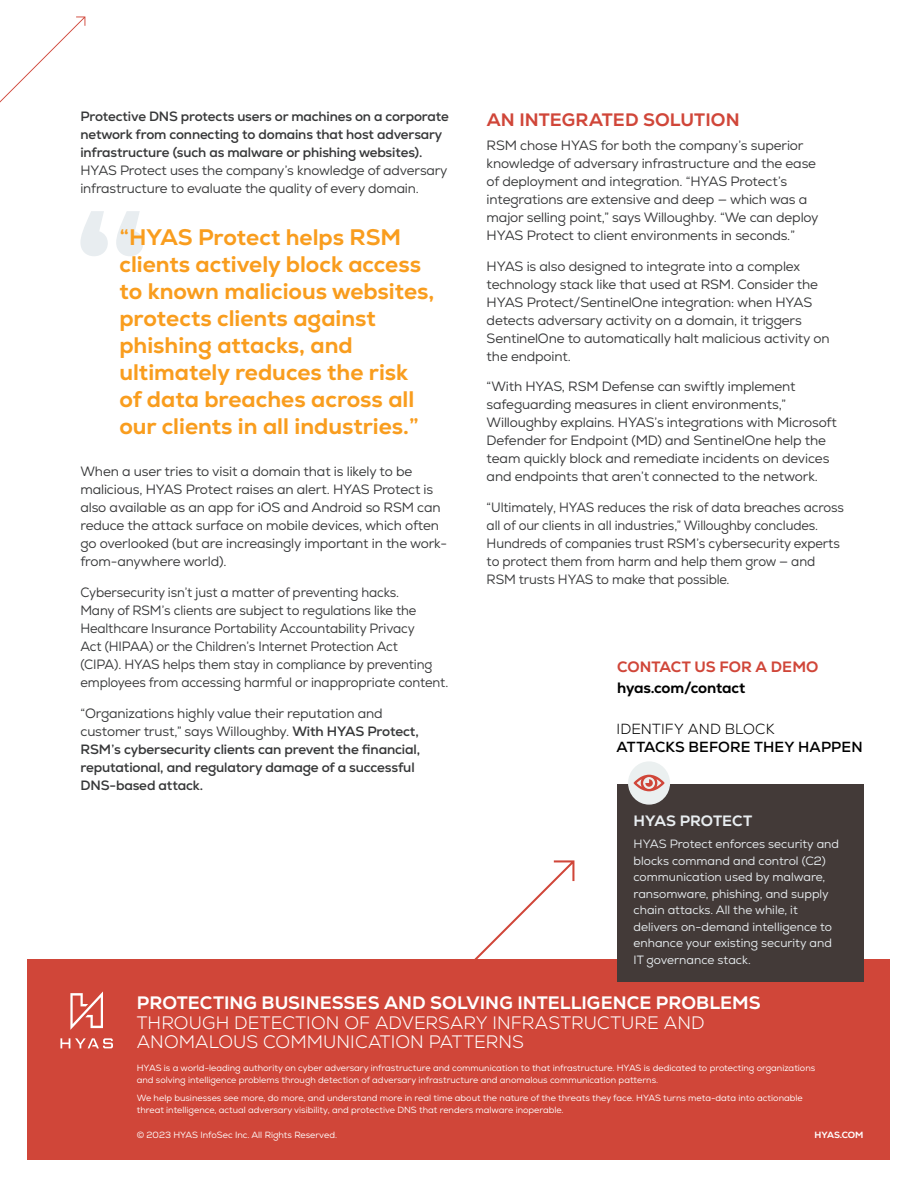
<style>
.page{position:relative;width:918px;height:1188px;background:#fff}
.page>*{position:absolute;margin:0;border:0;box-sizing:border-box;transform-origin:0 0}
.BODY{font:800 22.5px/27px "Nexa";color:#f99d1e}
.t1{font:300 18px/19.5px "Nexa";letter-spacing:.005em;color:#fff}
.t2{font:800 18px "Nexa";letter-spacing:.005em;color:#fff}
.BODY_SMALL{font:800 18px "Nexa";letter-spacing:.005em;color:#d04639}
.t3{font:800 15px "Nexa";color:#d04639}
.Body_-_Regular{font:800 15px "Nexa";letter-spacing:-.01em;color:#000}
.Body_-_Tiny{font:800 15px "Nexa";color:#e8edf0}
.t4{font:700 14.7px "Nexa";letter-spacing:.01em;color:#000}
.t5{font:300 14.7px "Nexa";letter-spacing:.01em;color:#000}
.Body_-_Small{font:13.5px/18px "Nexa";letter-spacing:-.01em;color:#373839}
.Body_-_Small-2{font:13.5px/18px "Nexa";letter-spacing:-.01em;color:#373839;scale:.96 1}
.Body_-_Small-3{font:700 13.5px/18px "Nexa";letter-spacing:-.01em;color:#373839}
.Body_-_Tiny-2{font:12px/16.5px "Nexa";color:#e8edf0}
.Body_-_Tiny-3{font:9px/12px "Nexa";color:#fff}
.Body_-_Tiny-4{font:800 9px "Nexa";letter-spacing:-.01em;color:#fff}
.s1{font-weight:400}
</style>
<div class="page">
<div style="left:28px;top:959px;width:862px;height:201px;background:#d04639"></div>
<svg style="left:474px;top:860px;width:100px;height:99px"></svg>
<div style="left:617px;top:785px;width:247px;height:197px;background:#433a38"></div>
<div style="left:629px;top:762px;width:40px;height:42px;background:#ebf0f0;border-radius:50%"></div>
<div style="left:628px;top:761px;width:42px;height:44px;border:2px solid #ebf0f0;border-radius:50%"></div>
<svg style="left:633px;top:775px;width:32px;height:16px"></svg>
<svg style="left:60px;top:1038px;width:53px;height:10px"></svg>
<svg style="left:70px;top:991px;width:33px;height:39px"></svg>
<svg style="left:0;top:16px;width:85px;height:87px"></svg>
<svg style="left:80px;top:211px;width:63px;height:45px"></svg>
<p class="Body_-_Small-3" style="left:80px;top:108px;width:370px">Protective DNS protects users or machines on a corporate network from connecting to domains that host adversary infrastructure (such as malware or phishing websites).<br><span class="s1">HYAS Protect uses the company’s knowledge of adversary infrastructure to evaluate the quality of every domain.</span></p>
<p class="BODY" style="left:119px;top:224px;width:316px">“HYAS Protect helps RSM clients actively block access to known malicious websites, protects clients against phishing attacks, and ultimately reduces the risk of data breaches across all our clients in all industries.”</p>
<p class="Body_-_Small" style="left:80px;top:463px;width:368px">When a user tries to visit a domain that is likely to be malicious, HYAS Protect raises an alert. HYAS Protect is also available as an app for iOS and Android so RSM can reduce the attack surface on mobile devices, which often go overlooked (but are increasingly important in the work&shy;from-anywhere world).</p>
<p class="Body_-_Small-2" style="left:80px;top:584px;width:385px">Cybersecurity isn’t just a matter of preventing hacks.<br>Many of RSM’s clients are subject to regulations like the Healthcare Insurance Portability Accountability Privacy<br>Act (HIPAA) or the Children’s Internet Protection Act<br>(CIPA). HYAS helps them stay in compliance by preventing employees from accessing harmful or inappropriate content.</p>
<p class="Body_-_Small-3" style="left:80px;top:704px;width:341px"><span class="s1">“Organizations highly value their reputation and customer trust,” says Willoughby.</span> With HYAS Protect, RSM’s cybersecurity clients can prevent the financial, reputational, and regulatory damage of a successful DNS-based attack.</p>
<p class="BODY_SMALL" style="left:487px;top:108px;width:254px">AN INTEGRATED SOLUTION</p>
<p class="Body_-_Small" style="left:487px;top:137px;width:334px">RSM chose HYAS for both the company’s superior knowledge of adversary infrastructure and the ease of deployment and integration. “HYAS Protect’s integrations are extensive and deep — which was a major selling point,” says Willoughby. “We can deploy HYAS Protect to client environments in seconds.”</p>
<p class="Body_-_Small" style="left:487px;top:257px;width:345px">HYAS is also designed to integrate into a complex technology stack like that used at RSM. Consider the HYAS Protect/SentinelOne integration: when HYAS detects adversary activity on a domain, it triggers SentinelOne to automatically halt malicious activity on the endpoint.</p>
<p class="Body_-_Small" style="left:487px;top:378px;width:352px">“With HYAS, RSM Defense can swiftly implement safeguarding measures in client environments,” Willoughby explains. HYAS’s integrations with Microsoft Defender for Endpoint (MD) and SentinelOne help the team quickly block and remediate incidents on devices and endpoints that aren’t connected to the network.</p>
<p class="Body_-_Small-2" style="left:487px;top:499px;width:374px">“Ultimately, HYAS reduces the risk of data breaches across all of our clients in all industries,” Willoughby concludes.<br>Hundreds of companies trust RSM’s cybersecurity experts to protect them from harm and help them grow — and RSM trusts HYAS to make that possible.</p>
<p class="t3" style="left:617px;top:657px;width:203px">CONTACT US FOR A DEMO</p>
<p class="Body_-_Regular" style="left:617px;top:678px;width:130px">hyas.com/contact</p>
<p class="t5" style="left:617px;top:720px;width:159px">IDENTIFY AND BLOCK</p>
<p class="t4" style="left:617px;top:738px;width:248px">ATTACKS BEFORE THEY HAPPEN</p>
<p class="Body_-_Tiny" style="left:634px;top:811px;width:120px">HYAS PROTECT</p>
<p class="Body_-_Tiny-2" style="left:634px;top:836px;width:207px">HYAS Protect enforces security and blocks command and control (C2) communication used by malware, ransomware, phishing, and supply chain attacks. All the while, it delivers on-demand intelligence to enhance your existing security and<br>IT governance stack.</p>
<p class="t2" style="left:137px;top:992px;width:625px">PROTECTING BUSINESSES AND SOLVING INTELLIGENCE PROBLEMS</p>
<p class="t1" style="left:137px;top:1013px;width:569px">THROUGH DETECTION OF ADVERSARY INFRASTRUCTURE AND<br>ANOMALOUS COMMUNICATION PATTERNS</p>
<p class="Body_-_Tiny-3" style="left:137px;top:1062px;width:680px">HYAS is a world-leading authority on cyber adversary infrastructure and communication to that infrastructure. HYAS is dedicated to protecting organizations and solving intelligence problems through detection of adversary infrastructure and anomalous communication patterns.</p>
<p class="Body_-_Tiny-3" style="left:137px;top:1092px;width:667px">We help businesses see more, do more, and understand more in real time about the nature of the threats they face. HYAS turns meta-data into actionable threat intelligence, actual adversary visibility, and protective DNS that renders malware inoperable.</p>
<p class="Body_-_Tiny-3" style="left:137px;top:1130px;width:202px">© 2023 HYAS InfoSec Inc. All Rights Reserved.</p>
<p class="Body_-_Tiny-4" style="left:815px;top:1130px;width:51px">HYAS.COM</p>
</div>
